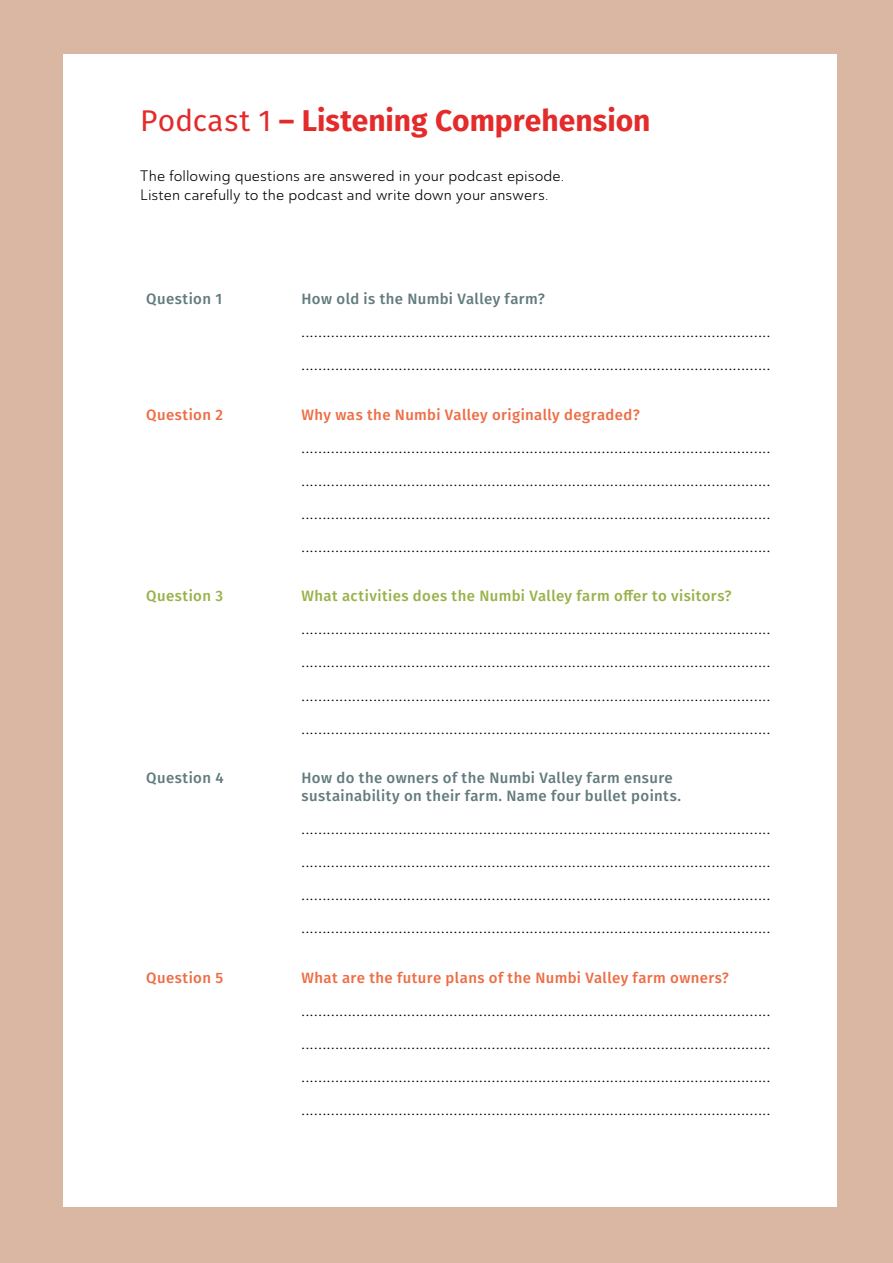
<style>
.page{position:relative;width:893px;height:1263px;background:#dab7a2}
.page>*{position:absolute;margin:0;border:0;box-sizing:border-box;transform-origin:0 0}
.t1{font:700 30px "Fira Sans";color:#e42b2b}
.t2{font:15px "Ainslie Sans Nor Med";color:#000}
.t3{font:500 15px/18px "Fira Sans";letter-spacing:.025em;color:#637b7e}
.t4{font:500 15px "Fira Sans";letter-spacing:.025em;color:#ed6d45}
.t5{font:15px/19.5px "Ainslie Sans Nor Boo";letter-spacing:.005em;color:#000}
.t6{font:500 15px "Fira Sans";letter-spacing:.025em;color:#98b249}
.s1{font-weight:400}
</style>
<div class="page">
<div style="left:63px;top:54px;width:774px;height:1153px;background:#fff"></div>
<h1 class="t1" style="left:140px;top:96px;width:512px"><span class="s1">Podcast 1</span> – Listening Comprehension</h1>
<p class="t5" style="left:140px;top:166px;width:425px">The following questions are answered in your podcast episode.<br>Listen carefully to the podcast and write down your answers.</p>
<p class="t3" style="left:146px;top:289px;width:77px">Question 1</p>
<p class="t3" style="left:302px;top:289px;width:245px">How old is the Numbi Valley farm?</p>
<p class="t2" style="left:302px;top:323px;width:470px">...............................................................................................................</p>
<p class="t2" style="left:302px;top:356px;width:470px">...............................................................................................................</p>
<p class="t4" style="left:146px;top:402px;width:78px">Question 2</p>
<p class="t4" style="left:302px;top:402px;width:340px">Why was the Numbi Valley originally degraded?</p>
<p class="t2" style="left:302px;top:438px;width:470px">...............................................................................................................</p>
<p class="t2" style="left:302px;top:471px;width:470px">...............................................................................................................</p>
<p class="t2" style="left:302px;top:504px;width:470px">...............................................................................................................</p>
<p class="t2" style="left:302px;top:537px;width:470px">...............................................................................................................</p>
<p class="t6" style="left:146px;top:584px;width:78px">Question 3</p>
<p class="t6" style="left:302px;top:584px;width:431px">What activities does the Numbi Valley farm offer to visitors?</p>
<p class="t2" style="left:302px;top:620px;width:470px">...............................................................................................................</p>
<p class="t2" style="left:302px;top:653px;width:470px">...............................................................................................................</p>
<p class="t2" style="left:302px;top:686px;width:470px">...............................................................................................................</p>
<p class="t2" style="left:302px;top:719px;width:470px">...............................................................................................................</p>
<p class="t3" style="left:146px;top:768px;width:79px">Question 4</p>
<p class="t3" style="left:302px;top:768px;width:381px">How do the owners of the Numbi Valley farm ensure sustainability on their farm. Name four bullet points.</p>
<p class="t2" style="left:302px;top:820px;width:470px">...............................................................................................................</p>
<p class="t2" style="left:302px;top:853px;width:470px">...............................................................................................................</p>
<p class="t2" style="left:302px;top:886px;width:470px">...............................................................................................................</p>
<p class="t2" style="left:302px;top:919px;width:470px">...............................................................................................................</p>
<p class="t4" style="left:146px;top:966px;width:78px">Question 5</p>
<p class="t4" style="left:302px;top:966px;width:429px">What are the future plans of the Numbi Valley farm owners?</p>
<p class="t2" style="left:302px;top:1002px;width:470px">...............................................................................................................</p>
<p class="t2" style="left:302px;top:1035px;width:470px">...............................................................................................................</p>
<p class="t2" style="left:302px;top:1068px;width:470px">...............................................................................................................</p>
<p class="t2" style="left:302px;top:1101px;width:470px">...............................................................................................................</p>
</div>
